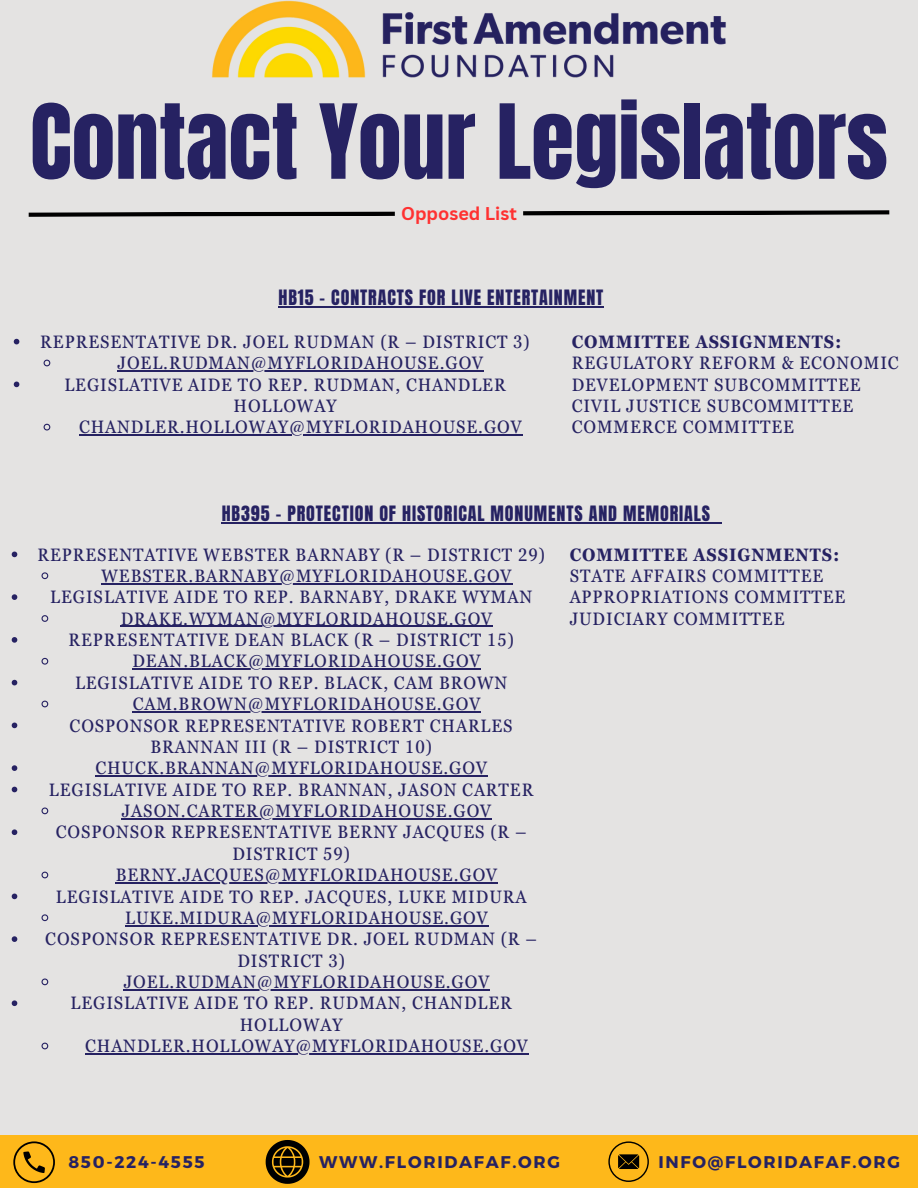
<style>
.page{position:relative;width:918px;height:1188px;background:#e4e3e2}
.page>*{position:absolute;margin:0;border:0;box-sizing:border-box;transform-origin:0 0}
.t1{font:87.9px "Anton";color:#262262}
.t2{font:condensed 18px/21.3px "Georgia Pro";letter-spacing:.05em;color:#262262;text-align:center}
.t3{font:18px "Anton";letter-spacing:.05em;color:#262262}
.t4{font:700 condensed 18px "Georgia Pro";letter-spacing:.05em;color:#262262}
.t5{font:700 18px "Canva Sans";letter-spacing:-.005em;color:#ff3131}
.t6{font:700 16.95px "Montserrat";letter-spacing:.1em;color:#262262}
</style>
<div class="page">
<div style="left:0;top:1135px;width:918px;height:53px;background:#feb81a"></div>
<img style="left:212px;top:0;width:514px;height:78px">
<svg style="left:608px;top:1141px;width:41px;height:41px"></svg>
<svg style="left:13px;top:1141px;width:42px;height:42px"></svg>
<svg style="left:266px;top:1140px;width:44px;height:44px"></svg>
<svg style="left:28px;top:210px;width:862px;height:7px"></svg>
<svg style="left:12px;top:552px;width:5px;height:5px"></svg>
<svg style="left:41px;top:572px;width:8px;height:8px"></svg>
<hr style="left:101px;top:583px;width:411px;height:1px;background:#262262">
<svg style="left:12px;top:594px;width:5px;height:6px"></svg>
<svg style="left:41px;top:615px;width:8px;height:7px"></svg>
<hr style="left:121px;top:626px;width:372px;height:1px;background:#262262">
<svg style="left:12px;top:637px;width:5px;height:6px"></svg>
<svg style="left:41px;top:657px;width:8px;height:8px"></svg>
<hr style="left:132px;top:669px;width:349px;height:1px;background:#262262">
<svg style="left:12px;top:680px;width:5px;height:5px"></svg>
<svg style="left:41px;top:700px;width:8px;height:8px"></svg>
<hr style="left:133px;top:711px;width:348px;height:1px;background:#262262">
<svg style="left:12px;top:723px;width:5px;height:5px"></svg>
<svg style="left:12px;top:765px;width:5px;height:6px"></svg>
<hr style="left:95px;top:775px;width:393px;height:2px;background:#262262">
<svg style="left:12px;top:787px;width:5px;height:5px"></svg>
<svg style="left:41px;top:807px;width:8px;height:8px"></svg>
<hr style="left:122px;top:818px;width:370px;height:1px;background:#262262">
<svg style="left:12px;top:829px;width:5px;height:6px"></svg>
<svg style="left:41px;top:871px;width:8px;height:8px"></svg>
<hr style="left:116px;top:882px;width:382px;height:1px;background:#262262">
<svg style="left:12px;top:894px;width:5px;height:5px"></svg>
<svg style="left:41px;top:914px;width:8px;height:8px"></svg>
<hr style="left:125px;top:925px;width:364px;height:1px;background:#262262">
<svg style="left:12px;top:936px;width:5px;height:6px"></svg>
<svg style="left:41px;top:978px;width:8px;height:8px"></svg>
<hr style="left:124px;top:989px;width:366px;height:1px;background:#262262">
<svg style="left:12px;top:1000px;width:5px;height:6px"></svg>
<svg style="left:41px;top:1042px;width:8px;height:8px"></svg>
<hr style="left:85px;top:1053px;width:444px;height:1px;background:#262262">
<svg style="left:14px;top:339px;width:5px;height:5px"></svg>
<svg style="left:43px;top:359px;width:8px;height:8px"></svg>
<hr style="left:118px;top:370px;width:366px;height:1px;background:#262262">
<svg style="left:14px;top:382px;width:5px;height:5px"></svg>
<svg style="left:43px;top:423px;width:8px;height:8px"></svg>
<hr style="left:79px;top:434px;width:444px;height:2px;background:#262262">
<hr style="left:278px;top:306px;width:326px;height:1px;background:#262262">
<hr style="left:222px;top:522px;width:489px;height:1px;background:#262262">
<p class="t1" style="left:30px;top:79px;width:860px">Contact Your Legislators</p>
<p class="t5" style="left:401px;top:201px;width:117px">Opposed List</p>
<p class="t3" style="left:278px;top:285px;width:326px">HB15 - CONTRACTS FOR LIVE ENTERTAINMENT</p>
<p class="t2" style="left:40px;top:331px;width:491px">REPRESENTATIVE DR. JOEL RUDMAN (R – DISTRICT 3)</p>
<p class="t2" style="left:118px;top:352px;width:367px">JOEL.RUDMAN@MYFLORIDAHOUSE.GOV</p>
<p class="t2" style="left:64px;top:374px;width:443px">LEGISLATIVE AIDE TO REP. RUDMAN, CHANDLER<br>HOLLOWAY</p>
<p class="t2" style="left:79px;top:416px;width:444px">CHANDLER.HOLLOWAY@MYFLORIDAHOUSE.GOV</p>
<p class="t4" style="left:572px;top:331px;width:271px">COMMITTEE ASSIGNMENTS:</p>
<p class="t2" style="left:572px;top:352px;width:328px;text-align:left">REGULATORY REFORM &amp; ECONOMIC<br>DEVELOPMENT SUBCOMMITTEE</p>
<p class="t2" style="left:572px;top:395px;width:283px">CIVIL JUSTICE SUBCOMMITTEE</p>
<p class="t2" style="left:572px;top:416px;width:224px">COMMERCE COMMITTEE</p>
<p class="t3" style="left:222px;top:501px;width:490px">HB395 - PROTECTION OF HISTORICAL MONUMENTS AND MEMORIALS</p>
<p class="t2" style="left:37px;top:544px;width:509px">REPRESENTATIVE WEBSTER BARNABY (R – DISTRICT 29)</p>
<p class="t2" style="left:101px;top:565px;width:412px">WEBSTER.BARNABY@MYFLORIDAHOUSE.GOV</p>
<p class="t2" style="left:50px;top:586px;width:483px">LEGISLATIVE AIDE TO REP. BARNABY, DRAKE WYMAN</p>
<p class="t2" style="left:121px;top:608px;width:373px">DRAKE.WYMAN@MYFLORIDAHOUSE.GOV</p>
<p class="t2" style="left:68px;top:629px;width:447px">REPRESENTATIVE DEAN BLACK (R – DISTRICT 15)</p>
<p class="t2" style="left:132px;top:651px;width:350px">DEAN.BLACK@MYFLORIDAHOUSE.GOV</p>
<p class="t2" style="left:75px;top:672px;width:434px">LEGISLATIVE AIDE TO REP. BLACK, CAM BROWN</p>
<p class="t2" style="left:133px;top:693px;width:349px">CAM.BROWN@MYFLORIDAHOUSE.GOV</p>
<p class="t2" style="left:70px;top:715px;width:445px">COSPONSOR REPRESENTATIVE ROBERT CHARLES<br>BRANNAN III (R – DISTRICT 10)</p>
<p class="t2" style="left:95px;top:757px;width:393px">CHUCK.BRANNAN@MYFLORIDAHOUSE.GOV</p>
<p class="t2" style="left:49px;top:779px;width:486px">LEGISLATIVE AIDE TO REP. BRANNAN, JASON CARTER</p>
<p class="t2" style="left:122px;top:800px;width:371px">JASON.CARTER@MYFLORIDAHOUSE.GOV</p>
<p class="t2" style="left:56px;top:822px;width:472px">COSPONSOR REPRESENTATIVE BERNY JACQUES (R –<br>DISTRICT 59)</p>
<p class="t2" style="left:116px;top:864px;width:383px">BERNY.JACQUES@MYFLORIDAHOUSE.GOV</p>
<p class="t2" style="left:56px;top:886px;width:472px">LEGISLATIVE AIDE TO REP. JACQUES, LUKE MIDURA</p>
<p class="t2" style="left:125px;top:907px;width:364px">LUKE.MIDURA@MYFLORIDAHOUSE.GOV</p>
<p class="t2" style="left:45px;top:928px;width:493px">COSPONSOR REPRESENTATIVE DR. JOEL RUDMAN (R –<br>DISTRICT 3)</p>
<p class="t2" style="left:124px;top:971px;width:367px">JOEL.RUDMAN@MYFLORIDAHOUSE.GOV</p>
<p class="t2" style="left:70px;top:993px;width:443px">LEGISLATIVE AIDE TO REP. RUDMAN, CHANDLER<br>HOLLOWAY</p>
<p class="t2" style="left:85px;top:1035px;width:444px">CHANDLER.HOLLOWAY@MYFLORIDAHOUSE.GOV</p>
<p class="t4" style="left:570px;top:544px;width:271px">COMMITTEE ASSIGNMENTS:</p>
<p class="t2" style="left:570px;top:565px;width:255px">STATE AFFAIRS COMMITTEE</p>
<p class="t2" style="left:570px;top:586px;width:277px">APPROPRIATIONS COMMITTEE</p>
<p class="t2" style="left:570px;top:608px;width:216px">JUDICIARY COMMITTEE</p>
<p class="t6" style="left:68px;top:1151px;width:138px">850-224-4555</p>
<p class="t6" style="left:319px;top:1151px;width:242px">WWW.FLORIDAFAF.ORG</p>
<p class="t6" style="left:659px;top:1151px;width:243px">INFO@FLORIDAFAF.ORG</p>
</div>
